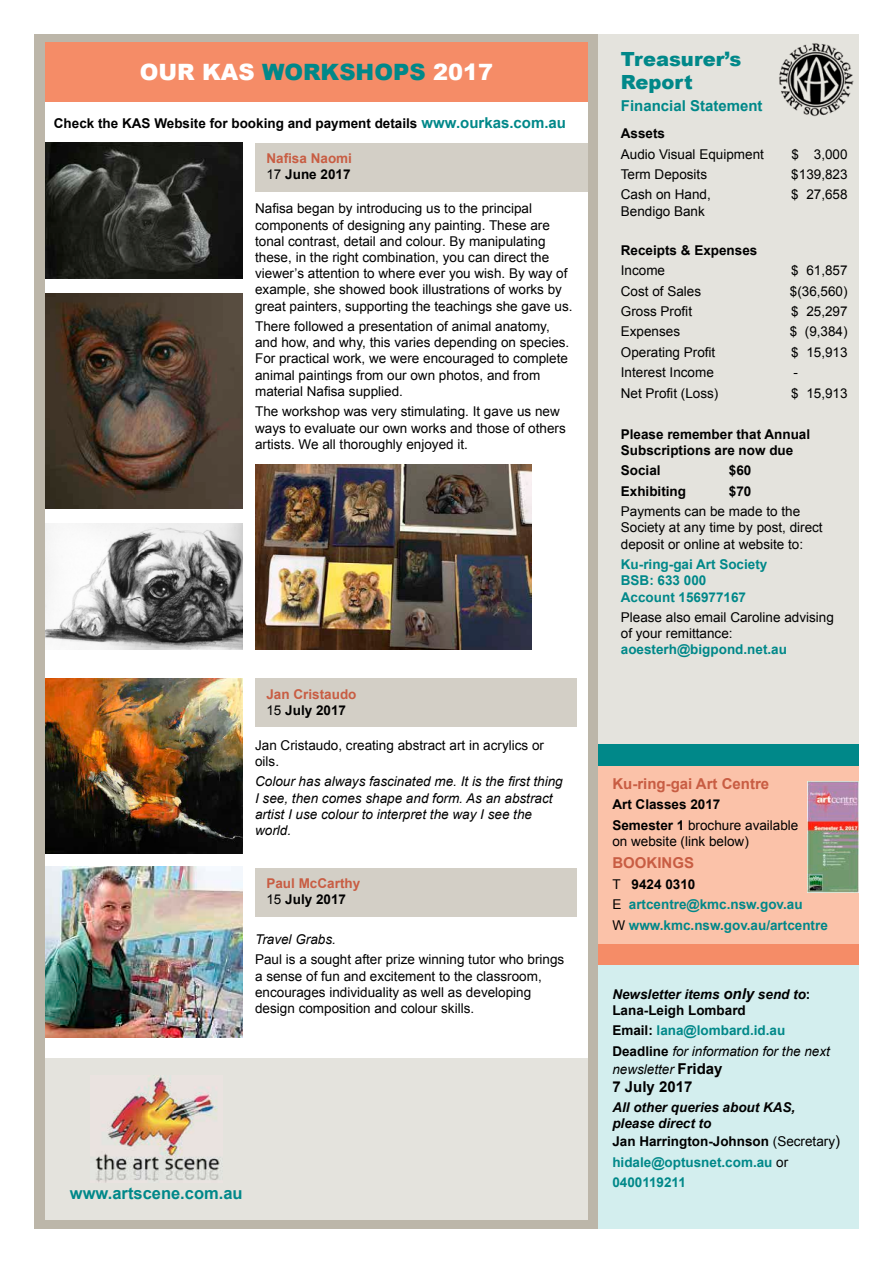
<style>
.page{position:relative;width:893px;height:1263px;background:#fff}
.page>*{position:absolute;margin:0;border:0;box-sizing:border-box;transform-origin:0 0}
.t1{font:900 22.5px "Arial";color:#fff}
.t2{font:900 19.5px/23.4px "Arial";color:#008889}
.t3{font:700 16.5px "Arial";color:#008889}
.t4{font:700 15px "Arial";color:#c85d43}
.t5{font:700 15px "Arial";color:#008889}
.t6{font:700 15px "Arial";color:#000}
.t7{font:13.5px/16.2px "Arial";color:#000}
.t8{font:italic 13.5px/16.2px "Arial";color:#000}
.t9{font:700 13.5px/20.4px "Arial";color:#008889}
.t10{font:700 13.5px/16.2px "Arial";color:#000}
.t11{font:italic 700 13.5px/16.2px "Arial";color:#000}
.t12{font:700 13.5px/16.2px "Arial";color:#c85d43}
.s1{color:#008889}
.s2{font-size:15px;color:#008889}
.s3{font-weight:400;color:#000}
.s4{color:#000}
.s5{font-weight:400}
.s6{font-size:15px}
.s7{font-style:normal}
.s8{font-weight:700;font-style:normal}
.s9{font-weight:700;font-style:normal;color:#008889}
.s10{font-weight:700;font-style:normal;font-size:15px}
.s11{font-weight:400;font-size:15px;color:#000}
</style>
<div class="page">
<div style="left:34px;top:34px;width:564px;height:1195px;background:#bcb6a9"></div>
<div style="left:45px;top:43px;width:542px;height:1176px;background:#fff"></div>
<div style="left:598px;top:34px;width:261px;height:1195px;background:#e4e3dd"></div>
<img style="left:779px;top:43px;width:74px;height:74px">
<div style="left:45px;top:43px;width:542px;height:59px;background:#f58c67"></div>
<div style="left:255px;top:143px;width:332px;height:48px;background:#d3cfc6"></div>
<div style="left:45px;top:1058px;width:542px;height:161px;background:#e4e3dd"></div>
<img style="left:95px;top:1076px;width:128px;height:106px">
<div style="left:598px;top:754px;width:261px;height:224px;background:#fbc2a9"></div>
<img style="left:807px;top:781px;width:52px;height:111px">
<div style="left:598px;top:744px;width:261px;height:21px;background:#008889"></div>
<div style="left:598px;top:955px;width:261px;height:274px;background:#d3eeee"></div>
<div style="left:598px;top:944px;width:261px;height:21px;background:#f58c67"></div>
<img style="left:45px;top:143px;width:197px;height:136px">
<img style="left:45px;top:293px;width:197px;height:216px">
<img style="left:45px;top:524px;width:197px;height:125px">
<div style="left:255px;top:679px;width:322px;height:48px;background:#d3cfc6"></div>
<img style="left:45px;top:679px;width:197px;height:174px">
<div style="left:255px;top:868px;width:322px;height:49px;background:#d3cfc6"></div>
<img style="left:255px;top:464px;width:276px;height:185px">
<img style="left:45px;top:866px;width:197px;height:171px">
<h1 class="t1" style="left:140px;top:55px;width:355px">OUR KAS <span class="s1">WORKSHOPS</span> 2017</h1>
<p class="t10" style="left:54px;top:116px;width:514px">Check the KAS Website for booking and payment details <span class="s2">www.ourkas.com.au</span></p>
<p class="t12" style="left:266px;top:150px;width:87px">Nafisa Naomi<br><span class="s3">17</span> <span class="s4">June 2017</span></p>
<p class="t7" style="left:255px;top:201px;width:319px">Nafisa began by introducing us to the principal components of designing any painting. These are tonal contrast, detail and colour. By manipulating these, in the right combination, you can direct the viewer’s attention to where ever you wish. By way of example, she showed book illustrations of works by great painters, supporting the teachings she gave us.</p>
<p class="t7" style="left:255px;top:318px;width:316px">There followed a presentation of animal anatomy, and how, and why, this varies depending on species.<br>For practical work, we were encouraged to complete animal paintings from our own photos, and from material Nafisa supplied.</p>
<p class="t7" style="left:255px;top:404px;width:312px">The workshop was very stimulating. It gave us new ways to evaluate our own works and those of others artists. We all thoroughly enjoyed it.</p>
<p class="t12" style="left:266px;top:686px;width:92px">Jan Cristaudo<br><span class="s3">15</span> <span class="s4">July 2017</span></p>
<p class="t7" style="left:255px;top:737px;width:290px">Jan Cristaudo, creating abstract art in acrylics or oils.</p>
<p class="t8" style="left:255px;top:774px;width:309px">Colour has always fascinated me. It is the first thing I see, then comes shape and form. As an abstract artist I use colour to interpret the way I see the world.</p>
<p class="t12" style="left:266px;top:876px;width:95px">Paul McCarthy<br><span class="s3">15</span> <span class="s4">July 2017</span></p>
<p class="t8" style="left:255px;top:931px;width:82px">Travel Grabs.</p>
<p class="t7" style="left:255px;top:952px;width:311px">Paul is a sought after prize winning tutor who brings a sense of fun and excitement to the classroom, encourages individuality as well as developing design composition and colour skills.</p>
<p class="t3" style="left:70px;top:1182px;width:174px">www.artscene.com.au</p>
<h2 class="t2" style="left:621px;top:47px;width:122px">Treasurer’s<br>Report</h2>
<p class="t5" style="left:621px;top:96px;width:143px">Financial Statement</p>
<p class="t10" style="left:621px;top:126px;width:46px">Assets</p>
<p class="t7" style="left:621px;top:144px;width:145px;line-height:20.4px">Audio Visual Equipment<br>Term Deposits<br>Cash on Hand,</p>
<p class="t7" style="left:621px;top:203px;width:86px">Bendigo Bank</p>
<p class="t7" style="left:791px;top:144px;width:58px;line-height:20.4px;text-align:justify">$ 3,000 $139,823 $ 27,658</p>
<p class="t10" style="left:621px;top:242px;width:138px">Receipts &amp; Expenses</p>
<p class="t7" style="left:621px;top:262px;width:46px">Income</p>
<p class="t7" style="left:791px;top:262px;width:58px">$ 61,857</p>
<p class="t7" style="left:621px;top:283px;width:82px">Cost of Sales</p>
<p class="t7" style="left:790px;top:283px;width:59px">$(36,560)</p>
<p class="t7" style="left:621px;top:303px;width:73px">Gross Profit</p>
<p class="t7" style="left:791px;top:303px;width:58px">$ 25,297</p>
<p class="t7" style="left:621px;top:324px;width:61px">Expenses</p>
<p class="t7" style="left:790px;top:324px;width:59px">$ (9,384)</p>
<p class="t7" style="left:621px;top:344px;width:96px">Operating Profit</p>
<p class="t7" style="left:791px;top:344px;width:58px">$ 15,913</p>
<p class="t7" style="left:621px;top:365px;width:95px">Interest Income</p>
<p class="t7" style="left:793px;top:365px;width:6px">-</p>
<p class="t7" style="left:621px;top:385px;width:99px">Net Profit (Loss)</p>
<p class="t7" style="left:791px;top:385px;width:58px">$ 15,913</p>
<p class="t10" style="left:621px;top:426px;width:191px">Please remember that Annual<br>Subscriptions are now due</p>
<p class="t10" style="left:621px;top:463px;width:41px">Social</p>
<p class="t10" style="left:729px;top:463px;width:24px">$60</p>
<p class="t10" style="left:621px;top:483px;width:67px">Exhibiting</p>
<p class="t10" style="left:729px;top:483px;width:24px">$70</p>
<p class="t7" style="left:621px;top:504px;width:203px">Payments can be made to the<br>Society at any time by post, direct deposit or online at website to:</p>
<p class="t9" style="left:621px;top:557px;width:148px;line-height:16.2px">Ku-ring-gai Art Society<br>BSB: 633 000<br>Account 156977167</p>
<p class="t7" style="left:621px;top:609px;width:215px">Please also email Caroline advising of your remittance:</p>
<p class="t9" style="left:621px;top:640px;width:168px">aoesterh@bigpond.net.au</p>
<p class="t4" style="left:612px;top:774px;width:158px">Ku-ring-gai Art Centre</p>
<p class="t10" style="left:612px;top:795px;width:188px;line-height:20.4px">Art Classes 2017<br>Semester 1 <span class="s5">brochure available</span></p>
<p class="t7" style="left:612px;top:833px;width:138px">on website (link below)</p>
<p class="t4" style="left:612px;top:853px;width:83px">BOOKINGS</p>
<p class="t9" style="left:612px;top:874px;width:217px"><span class="s3">T</span> <span class="s4">9424 0310<br></span><span class="s3">E</span> artcentre@kmc.nsw.gov.au<br><span class="s3">W</span> www.kmc.nsw.gov.au/artcentre</p>
<p class="t11" style="left:612px;top:986px;width:200px">Newsletter items <span class="s6">only</span> send to<span class="s7">:<br>Lana-Leigh Lombard</span></p>
<p class="t8" style="left:612px;top:1020px;width:219px;line-height:20.4px"><span class="s8">Email:</span> <span class="s9">lana@lombard.id.au<br></span><span class="s8">Deadline</span> for information for the next</p>
<p class="t8" style="left:612px;top:1061px;width:112px">newsletter <span class="s10">Friday</span></p>
<p class="t6" style="left:612px;top:1076px;width:82px">7 July 2017</p>
<p class="t11" style="left:612px;top:1100px;width:185px">All other queries about KAS, please direct to</p>
<p class="t9" style="left:612px;top:1132px;width:229px"><span class="s4">Jan Harrington-Johnson</span> <span class="s3">(Secretary</span><span class="s11">) </span>hidale@optusnet.com.au <span class="s3">or<br></span>0400119211</p>
</div>
